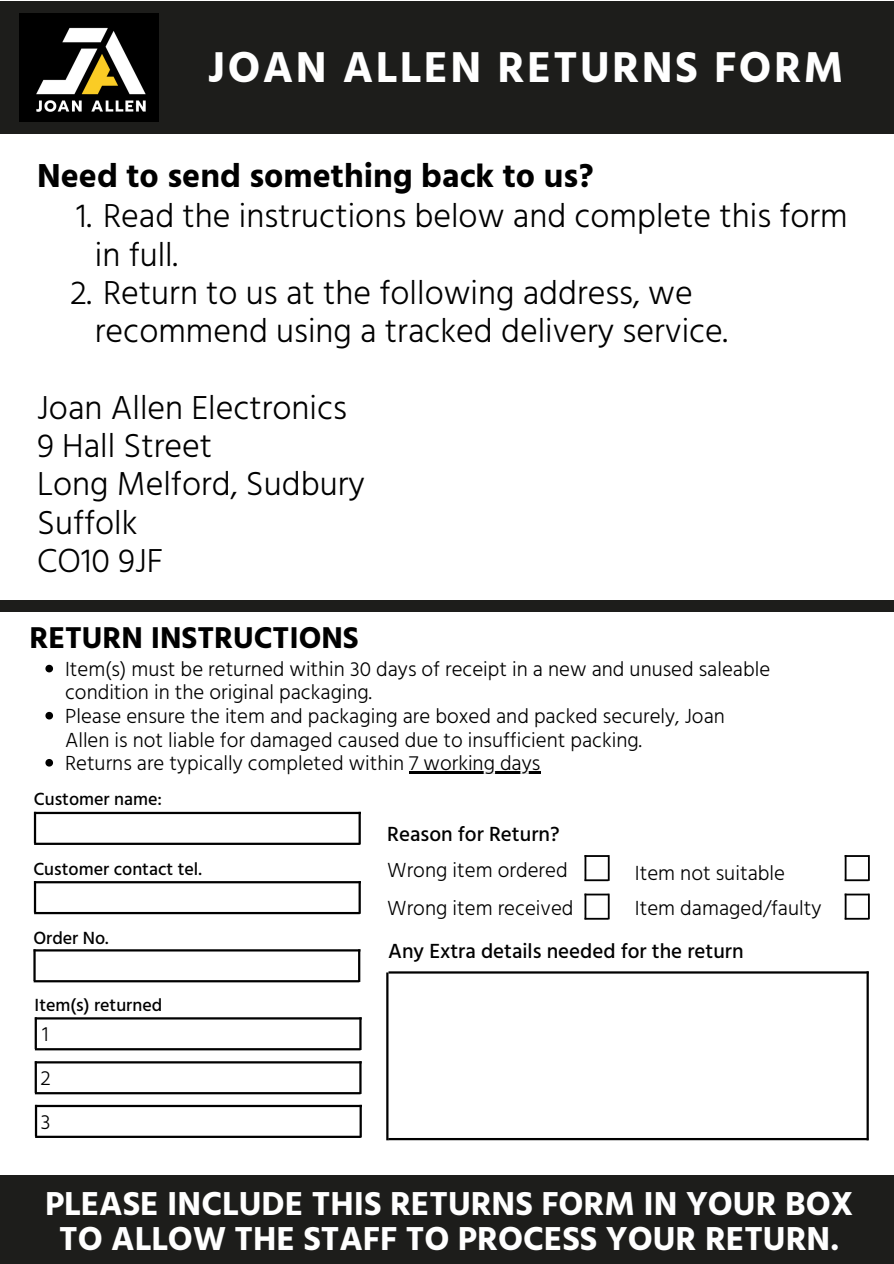
<style>
.page{position:relative;width:894px;height:1264px;background:#fff}
.page>*{position:absolute;margin:0;border:0;box-sizing:border-box;transform-origin:0 0}
.t1{font:700 44.25px "Hind";letter-spacing:.055em;color:#fff}
.t2{font:300 34.05px/38.2px "Hind";color:#000}
.t3{font:700 34.05px/35px "Hind";color:#fff;text-align:center}
.t4{font:700 34.05px "Hind";color:#000}
.t5{font:700 30.75px "Hind";color:#000}
.t6{font:300 21px/43.8px "Hind";color:#000}
.t7{font:500 21px "Hind";color:#000}
.t8{font:300 20.85px/23.5px "Hind";color:#000}
.t9{font:500 18px "Hind";color:#000}
</style>
<div class="page">
<div style="left:0;top:1px;width:893px;height:133px;background:#1d1d1b"></div>
<img style="left:20px;top:13px;width:138px;height:108px">
<div style="left:0;top:600px;width:893px;height:11px;background:#1d1d1b"></div>
<svg style="left:45px;top:664px;width:8px;height:8px"></svg>
<svg style="left:45px;top:712px;width:8px;height:7px"></svg>
<svg style="left:45px;top:759px;width:8px;height:7px"></svg>
<hr style="left:409px;top:771px;width:131px;height:2px;background:#000">
<div style="left:0;top:1175px;width:893px;height:88px;background:#1d1d1b"></div>
<hr style="left:34px;top:881px;width:327px;height:2px;background:#000">
<hr style="left:34px;top:912px;width:326px;height:2px;background:#000">
<hr style="left:34px;top:881px;width:2px;height:31px;background:#000">
<hr style="left:358px;top:881px;width:3px;height:32px;background:#000">
<hr style="left:584px;top:855px;width:24px;height:2px;background:#000">
<hr style="left:584px;top:855px;width:2px;height:25px;background:#000">
<hr style="left:607px;top:855px;width:2px;height:25px;background:#000">
<hr style="left:584px;top:879px;width:24px;height:2px;background:#000">
<hr style="left:584px;top:893px;width:24px;height:2px;background:#000">
<hr style="left:584px;top:893px;width:2px;height:26px;background:#000">
<hr style="left:607px;top:893px;width:2px;height:26px;background:#000">
<hr style="left:584px;top:917px;width:24px;height:2px;background:#000">
<hr style="left:844px;top:855px;width:24px;height:2px;background:#000">
<hr style="left:844px;top:855px;width:2px;height:25px;background:#000">
<hr style="left:867px;top:855px;width:2px;height:25px;background:#000">
<hr style="left:844px;top:879px;width:24px;height:2px;background:#000">
<hr style="left:844px;top:893px;width:24px;height:2px;background:#000">
<hr style="left:844px;top:893px;width:2px;height:26px;background:#000">
<hr style="left:867px;top:893px;width:2px;height:26px;background:#000">
<hr style="left:844px;top:917px;width:24px;height:2px;background:#000">
<hr style="left:35px;top:1017px;width:326px;height:2px;background:#000">
<hr style="left:35px;top:1048px;width:325px;height:2px;background:#000">
<hr style="left:35px;top:1017px;width:2px;height:31px;background:#000">
<hr style="left:359px;top:1017px;width:2px;height:32px;background:#000">
<hr style="left:35px;top:1061px;width:326px;height:2px;background:#000">
<hr style="left:35px;top:1092px;width:325px;height:2px;background:#000">
<hr style="left:35px;top:1061px;width:2px;height:31px;background:#000">
<hr style="left:359px;top:1061px;width:2px;height:32px;background:#000">
<hr style="left:35px;top:1104px;width:327px;height:3px;background:#000">
<hr style="left:35px;top:1135px;width:326px;height:2px;background:#000">
<hr style="left:35px;top:1104px;width:2px;height:32px;background:#000">
<hr style="left:359px;top:1104px;width:3px;height:33px;background:#000">
<hr style="left:388px;top:971px;width:480px;height:2px;background:#000">
<hr style="left:388px;top:1137px;width:480px;height:3px;background:#000">
<hr style="left:386px;top:972px;width:2px;height:168px;background:#000">
<hr style="left:866px;top:971px;width:2px;height:169px;background:#000">
<hr style="left:34px;top:811px;width:327px;height:3px;background:#000">
<hr style="left:34px;top:842px;width:326px;height:3px;background:#000">
<hr style="left:34px;top:811px;width:2px;height:32px;background:#000">
<hr style="left:358px;top:811px;width:3px;height:33px;background:#000">
<hr style="left:34px;top:949px;width:326px;height:2px;background:#000">
<hr style="left:34px;top:980px;width:325px;height:2px;background:#000">
<hr style="left:33px;top:949px;width:3px;height:31px;background:#000">
<hr style="left:358px;top:949px;width:2px;height:32px;background:#000">
<h1 class="t1" style="left:208px;top:36px;width:636px">JOAN ALLEN RETURNS FORM</h1>
<h2 class="t4" style="left:37px;top:151px;width:558px">Need to send something back to us?</h2>
<h2 class="t2" style="left:95px;top:196px;width:754px;text-indent:-19px">1. Read the instructions below and complete this form in full.</h2>
<h2 class="t2" style="left:95px;top:273px;width:634px;text-indent:-25px">2. Return to us at the following address, we recommend using a tracked delivery service.</h2>
<h2 class="t2" style="left:37px;top:387px;width:329px">Joan Allen Electronics<br>9 Hall Street<br>Long Melford, Sudbury<br>Suffolk<br>CO10 9JF</h2>
<h3 class="t5" style="left:29px;top:616px;width:330px">RETURN INSTRUCTIONS</h3>
<p class="t8" style="left:65px;top:656px;width:706px">Item(s) must be returned within 30 days of receipt in a new and unused saleable condition in the original packaging.<br>Please ensure the item and packaging are boxed and packed securely, Joan Allen is not liable for damaged caused due to insufficient packing.<br>Returns are typically completed within 7 working days</p>
<p class="t9" style="left:34px;top:786px;width:130px">Customer name:</p>
<p class="t9" style="left:33px;top:856px;width:170px">Customer contact tel.</p>
<p class="t9" style="left:33px;top:925px;width:77px">Order No.</p>
<p class="t9" style="left:35px;top:991px;width:129px">Item(s) returned</p>
<p class="t6" style="left:40px;top:1011px;width:12px;text-align:justify">1<br>2<br>3</p>
<p class="t7" style="left:387px;top:818px;width:174px">Reason for Return?</p>
<p class="t6" style="left:387px;top:851px;width:188px;line-height:37.2px">Wrong item ordered<br>Wrong item received</p>
<p class="t6" style="left:634px;top:855px;width:188px;line-height:34.8px">Item not suitable<br>Item damaged/faulty</p>
<p class="t7" style="left:388px;top:936px;width:357px">Any Extra details needed for the return</p>
<h2 class="t3" style="left:45px;top:1185px;width:809px">PLEASE INCLUDE THIS RETURNS FORM IN YOUR BOX<br>TO ALLOW THE STAFF TO PROCESS YOUR RETURN.</h2>
</div>
